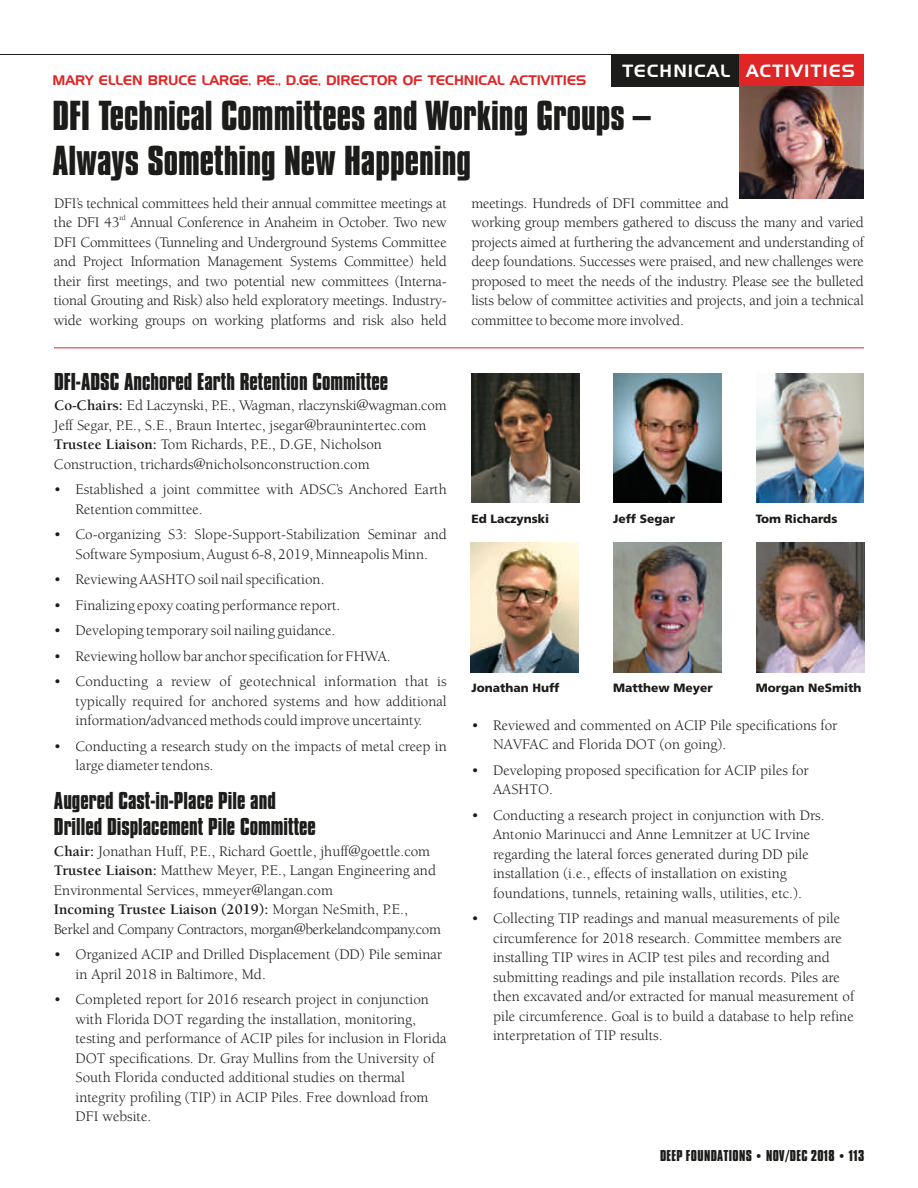
<style>
.page{position:relative;width:918px;height:1188px;background:#fff}
.page>*{position:absolute;margin:0;border:0;box-sizing:border-box;transform-origin:0 0}
.t1{font:700 36px/44.7px "Compacta BT";color:#1c1c1a}
.t2{font:700 21px/26.1px "Compacta BT";color:#1c1c1a}
.t3{font:17.25px "Handel Gothic BT";letter-spacing:.07em;color:#fff}
.t4{font:15px/19.5px "Berkeley";color:#1c1c1a}
.t5{font:13.5px "Handel Gothic BT";color:#df2525}
.t6{font:700 13.5px "Compacta BT";letter-spacing:.025em;color:#1c1c1a}
.t7{font:900 12px "Frutiger";color:#1c1c1a}
.t8{font:7.5px "Berkeley";color:#1c1c1a}
.s1{font-weight:700}
</style>
<div class="page">
<hr style="left:0;top:54px;width:864px;height:1px;background:#1c1c1a">
<div style="left:611px;top:54px;width:128px;height:33px;background:#1c1c1a"></div>
<div style="left:739px;top:54px;width:125px;height:33px;background:#df2525"></div>
<img style="left:740px;top:87px;width:124px;height:111px">
<img style="left:471px;top:373px;width:108px;height:130px">
<img style="left:614px;top:373px;width:108px;height:130px">
<img style="left:756px;top:373px;width:108px;height:130px">
<img style="left:471px;top:543px;width:108px;height:130px">
<img style="left:614px;top:543px;width:108px;height:130px">
<img style="left:756px;top:543px;width:108px;height:130px">
<hr style="left:54px;top:347px;width:810px;height:1px;background:#df2525">
<p class="t3" style="left:622px;top:64px;width:234px">TECHNICAL ACTIVITIES</p>
<p class="t5" style="left:52px;top:75px;width:535px">MARY ELLEN BRUCE LARGE, P.E., D.GE, DIRECTOR OF TECHNICAL ACTIVITIES</p>
<h1 class="t1" style="left:52px;top:98px;width:600px">DFI Technical Committees and Working Groups –<br>Always Something New Happening</h1>
<p class="t4" style="left:54px;top:195px;width:394px">DFI’s technical committees held their annual committee meetings at</p>
<p class="t8" style="left:119px;top:215px;width:8px">rd</p>
<p class="t4" style="left:54px;top:214px;width:394px;text-align:justify">the DFI 43 Annual Conference in Anaheim in October. Two new DFI Committees (Tunneling and Underground Systems Committee and Project Information Management Systems Committee) held their first meetings, and two potential new committees (Interna&shy;tional Grouting and Risk) also held exploratory meetings. Industry&shy;wide working groups on working platforms and risk also held</p>
<p class="t4" style="left:471px;top:195px;width:394px">meetings. Hundreds of DFI committee and<br>working group members gathered to discuss the many and varied projects aimed at furthering the advancement and understanding of deep foundations. Successes were praised, and new challenges were proposed to meet the needs of the industry. Please see the bulleted lists below of committee activities and projects, and join a technical committee to become more involved.</p>
<h2 class="t2" style="left:54px;top:372px;width:336px">DFI-ADSC Anchored Earth Retention Committee</h2>
<p class="t4" style="left:54px;top:397px;width:394px"><span class="s1">Co-Chairs:</span> Ed Laczynski, P.E., Wagman, rlaczynski@wagman.com Jeff Segar, P.E., S.E., Braun Intertec, jsegar@braunintertec.com <span class="s1">Trustee Liaison:</span> Tom Richards, P.E., D.GE, Nicholson Construction, trichards@nicholsonconstruction.com</p>
<p class="t4" style="left:76px;top:481px;width:373px;text-indent:-22px">• Established a joint committee with ADSC’s Anchored Earth<br>Retention committee.</p>
<p class="t4" style="left:54px;top:526px;width:394px;text-align:center">• Co-organizing S3: Slope-Support-Stabilization Seminar and<br>Software Symposium, August 6-8, 2019, Minneapolis Minn.</p>
<p class="t4" style="left:54px;top:571px;width:272px">• Reviewing AASHTO soil nail specification.</p>
<p class="t4" style="left:54px;top:597px;width:288px">• Finalizing epoxy coating performance report.</p>
<p class="t4" style="left:54px;top:622px;width:283px">• Developing temporary soil nailing guidance.</p>
<p class="t4" style="left:54px;top:648px;width:338px">• Reviewing hollow bar anchor specification for FHWA.</p>
<p class="t4" style="left:76px;top:673px;width:373px;text-align:justify;text-indent:-22px">• Conducting a review of geotechnical information that is typically required for anchored systems and how additional information/advanced methods could improve uncertainty.</p>
<p class="t4" style="left:76px;top:738px;width:373px;text-indent:-22px">• Conducting a research study on the impacts of metal creep in large diameter tendons.</p>
<h2 class="t2" style="left:54px;top:791px;width:264px">Augered Cast-in-Place Pile and<br>Drilled Displacement Pile Committee</h2>
<p class="t4" style="left:54px;top:842px;width:389px"><span class="s1">Chair:</span> Jonathan Huff, P.E., Richard Goettle, jhuff@goettle.com <span class="s1">Trustee Liaison:</span> Matthew Meyer, P.E., Langan Engineering and Environmental Services, mmeyer@langan.com<br><span class="s1">Incoming Trustee Liaison (2019):</span> Morgan NeSmith, P.E., Berkel and Company Contractors, morgan@berkelandcompany.com</p>
<p class="t4" style="left:76px;top:946px;width:368px;text-indent:-22px">• Organized ACIP and Drilled Displacement (DD) Pile seminar in April 2018 in Baltimore, Md.</p>
<p class="t4" style="left:76px;top:991px;width:373px;text-indent:-22px">• Completed report for 2016 research project in conjunction with Florida DOT regarding the installation, monitoring, testing and performance of ACIP piles for inclusion in Florida DOT specifications. Dr. Gray Mullins from the University of South Florida conducted additional studies on thermal integrity profiling (TIP) in ACIP Piles. Free download from DFI website.</p>
<p class="t7" style="left:471px;top:513px;width:79px">Ed Laczynski</p>
<p class="t7" style="left:613px;top:513px;width:64px">Jeff Segar</p>
<p class="t7" style="left:756px;top:513px;width:83px">Tom Richards</p>
<p class="t7" style="left:471px;top:683px;width:90px">Jonathan Huff</p>
<p class="t7" style="left:613px;top:683px;width:101px">Matthew Meyer</p>
<p class="t7" style="left:756px;top:683px;width:107px">Morgan NeSmith</p>
<p class="t4" style="left:493px;top:717px;width:346px;text-indent:-22px">• Reviewed and commented on ACIP Pile specifications for<br>NAVFAC and Florida DOT (on going).</p>
<p class="t4" style="left:493px;top:762px;width:317px;text-indent:-22px">• Developing proposed specification for ACIP piles for<br>AASHTO.</p>
<p class="t4" style="left:493px;top:807px;width:333px;text-indent:-22px">• Conducting a research project in conjunction with Drs.<br>Antonio Marinucci and Anne Lemnitzer at UC Irvine regarding the lateral forces generated during DD pile installation (i.e., effects of installation on existing foundations, tunnels, retaining walls, utilities, etc.).</p>
<p class="t4" style="left:493px;top:910px;width:363px;text-indent:-22px">• Collecting TIP readings and manual measurements of pile circumference for 2018 research. Committee members are installing TIP wires in ACIP test piles and recording and submitting readings and pile installation records. Piles are then excavated and/or extracted for manual measurement of pile circumference. Goal is to build a database to help refine interpretation of TIP results.</p>
<p class="t6" style="left:660px;top:1151px;width:206px">DEEP FOUNDATIONS • NOV/DEC 2018 • 113</p>
</div>
